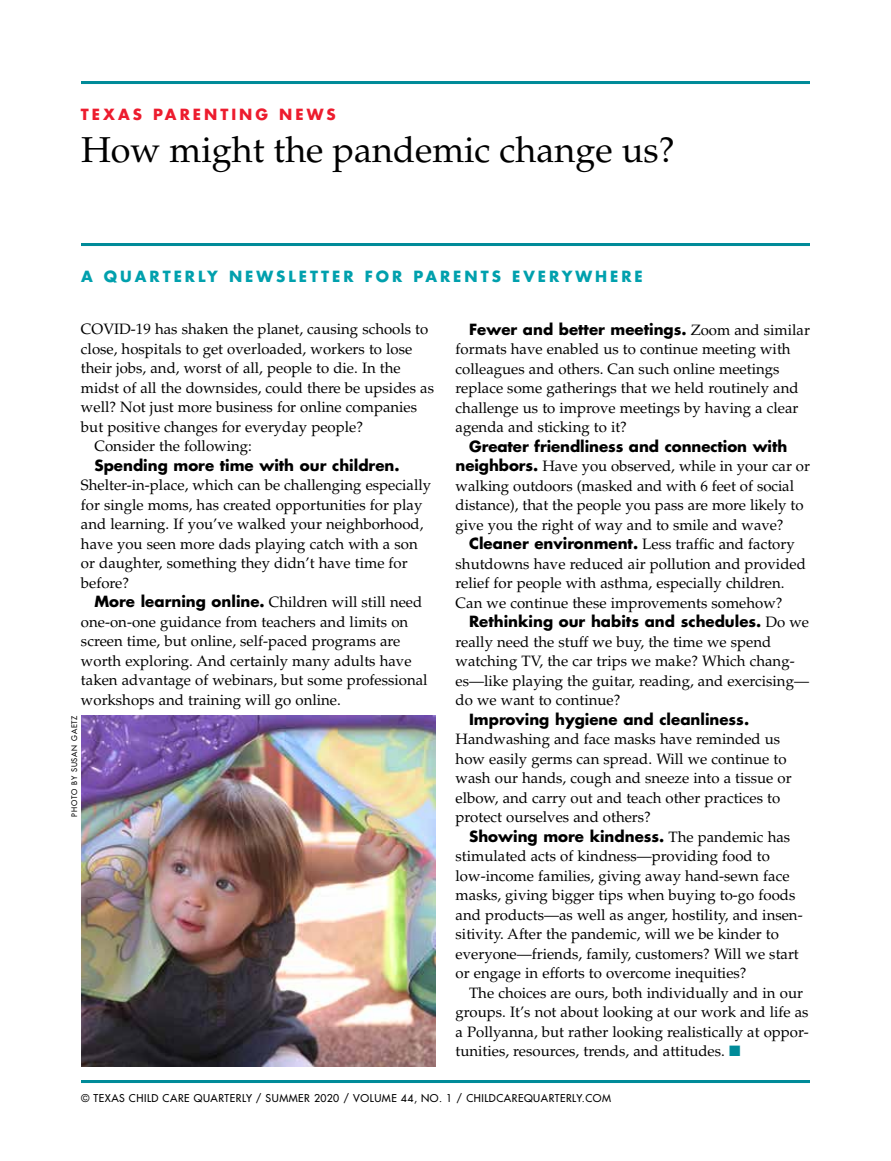
<style>
.page{position:relative;width:891px;height:1161px;background:#fff}
.page>*{position:absolute;margin:0;border:0;box-sizing:border-box;transform-origin:0 0}
.t1{font:36px "Palatino";color:#000}
.t2{font:15px/19.5px "Palatino";color:#000}
.t3{font:700 15px "Futura";color:#000}
.t4{font:700 15px "Futura";letter-spacing:.2em;color:#00a0ad}
.t5{font:700 15px "Futura";letter-spacing:.2em;color:#ed1c2e}
.t6{font:10.5px "Futura";letter-spacing:.05em;color:#000}
.t7{font:7.5px "Futura";letter-spacing:.1em;color:#000}
.s1{font-family:"Futura";font-weight:700}
.s2{font-family:"Palatino";font-weight:400}
.s3{color:#008b99}
</style>
<div class="page">
<hr style="left:81px;top:81px;width:729px;height:3px;background:#008b99">
<hr style="left:81px;top:1080px;width:729px;height:3px;background:#008b99">
<hr style="left:81px;top:243px;width:729px;height:3px;background:#008b99">
<img style="left:81px;top:716px;width:354px;height:350px">
<p class="t5" style="left:81px;top:104px;width:256px">TEXAS PARENTING NEWS</p>
<h1 class="t1" style="left:81px;top:129px;width:595px">How might the pandemic change us?</h1>
<p class="t4" style="left:81px;top:266px;width:563px">A QUARTERLY NEWSLETTER FOR PARENTS EVERYWHERE</p>
<p class="t2" style="left:81px;top:319px;width:349px">COVID-19 has shaken the planet, causing schools to</p>
<p class="t2" style="left:81px;top:339px;width:333px">close, hospitals to get overloaded, workers to lose</p>
<p class="t2" style="left:81px;top:358px;width:321px">their jobs, and, worst of all, people to die. In the</p>
<p class="t2" style="left:81px;top:378px;width:355px">midst of all the downsides, could there be upsides as</p>
<p class="t2" style="left:81px;top:397px;width:338px">well? Not just more business for online companies</p>
<p class="t2" style="left:81px;top:417px;width:284px">but positive changes for everyday people?</p>
<p class="t2" style="left:94px;top:436px;width:159px">Consider the following:</p>
<p class="t3" style="left:94px;top:454px;width:307px">Spending more time with our children.</p>
<p class="t2" style="left:81px;top:475px;width:352px">Shelter-in-place, which can be challenging especially for single moms, has created opportunities for play and learning. If you’ve walked your neighborhood, have you seen more dads playing catch with a son or daughter, something they didn’t have time for before?</p>
<p class="t2" style="left:81px;top:592px;width:348px;text-indent:14px"><span class="s1">More learning online.</span> Children will still need one-on-one guidance from teachers and limits on screen time, but online, self-paced programs are worth exploring. And certainly many adults have taken advantage of webinars, but some professional workshops and training will go online.</p>
<p class="t7" style="left:69px;top:817px;width:103px;rotate:-90deg">PHOTO BY SUSAN GAETZ</p>
<p class="t3" style="left:469px;top:319px;width:342px">Fewer and better meetings. <span class="s2">Zoom and similar</span></p>
<p class="t2" style="left:456px;top:340px;width:345px">formats have enabled us to continue meeting with colleagues and others. Can such online meetings replace some gatherings that we held routinely and challenge us to improve meetings by having a clear agenda and sticking to it?</p>
<p class="t3" style="left:469px;top:436px;width:320px">Greater friendliness and connection with</p>
<p class="t2" style="left:456px;top:457px;width:356px"><span class="s1">neighbors.</span> Have you observed, while in your car or walking outdoors (masked and with 6 feet of social distance), that the people you pass are more likely to give you the right of way and to smile and wave?</p>
<p class="t2" style="left:456px;top:535px;width:352px;text-indent:14px"><span class="s1">Cleaner environment.</span> Less traffic and factory shutdowns have reduced air pollution and provided relief for people with asthma, especially children.<br>Can we continue these improvements somehow?</p>
<p class="t3" style="left:469px;top:611px;width:342px">Rethinking our habits and schedules. <span class="s2">Do we</span></p>
<p class="t2" style="left:456px;top:632px;width:355px">really need the stuff we buy, the time we spend watching TV, the car trips we make? Which chang&shy;es—like playing the guitar, reading, and exercising— do we want to continue?</p>
<p class="t3" style="left:469px;top:709px;width:282px">Improving hygiene and cleanliness.</p>
<p class="t2" style="left:456px;top:730px;width:338px">Handwashing and face masks have reminded us how easily germs can spread. Will we continue to wash our hands, cough and sneeze into a tissue or elbow, and carry out and teach other practices to protect ourselves and others?</p>
<p class="t3" style="left:469px;top:826px;width:323px">Showing more kindness. <span class="s2">The pandemic has</span></p>
<p class="t2" style="left:456px;top:847px;width:349px">stimulated acts of kindness—providing food to low-income families, giving away hand-sewn face masks, giving bigger tips when buying to-go foods and products—as well as anger, hostility, and insen&shy;sitivity. After the pandemic, will we be kinder to everyone—friends, family, customers? Will we start or engage in efforts to overcome inequities?</p>
<p class="t2" style="left:456px;top:983px;width:355px;text-indent:14px">The choices are ours, both individually and in our groups. It’s not about looking at our work and life as a Pollyanna, but rather looking realistically at oppor&shy;tunities, resources, trends, and attitudes. <span class="s3">■</span></p>
<p class="t6" style="left:81px;top:1091px;width:532px">© TEXAS CHILD CARE QUARTERLY / SUMMER 2020 / VOLUME 44, NO. 1 / CHILDCAREQUARTERLY.COM</p>
</div>
